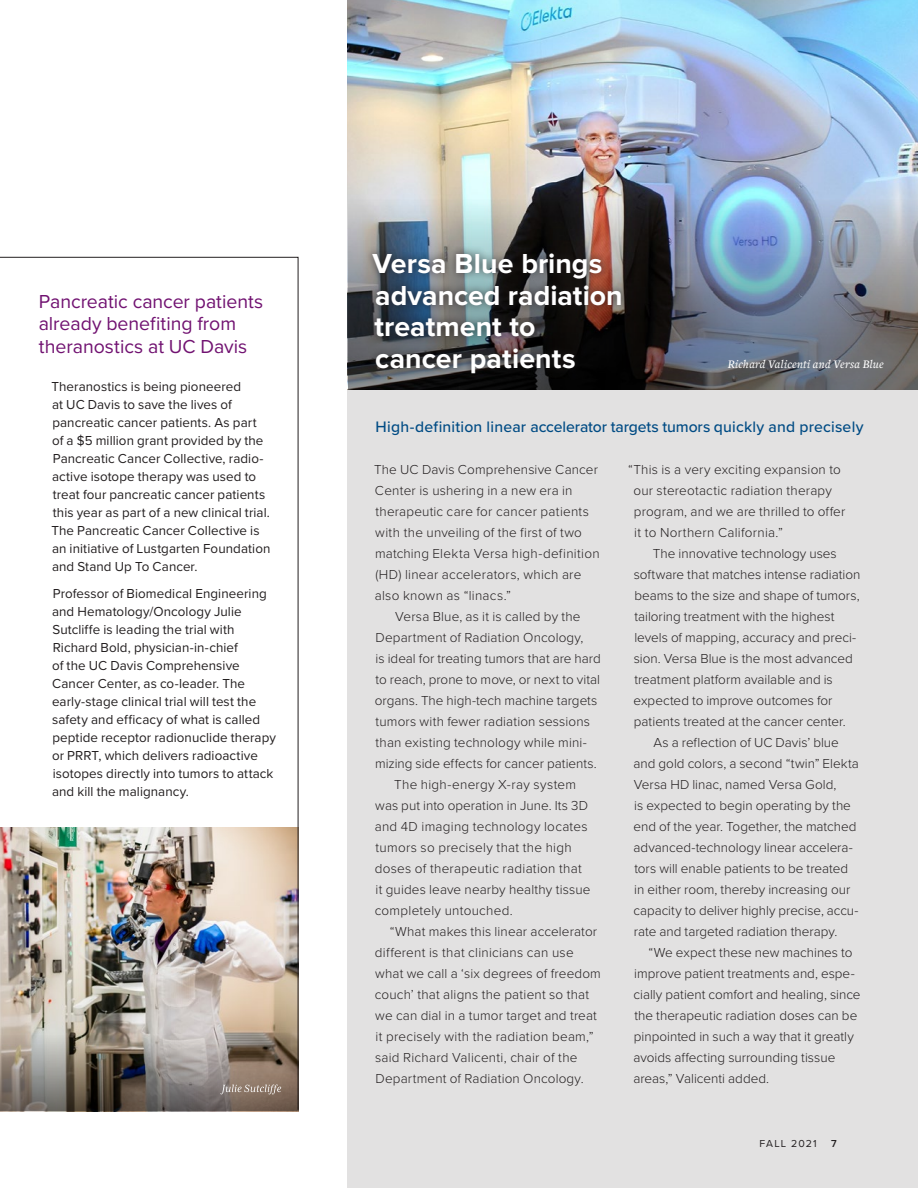
<style>
.page{position:relative;width:918px;height:1188px;background:#fff}
.page>*{position:absolute;margin:0;border:0;box-sizing:border-box;transform-origin:0 0}
.Head_16pt{font:700 28.5px/31.5px "Proxima Nova";color:#fff}
.subhead-articles{font:19.5px/22.5px "Proxima Nova";color:#711271}
.Intro_sans_12_18{font:500 15.75px "Proxima Nova";letter-spacing:.01em;color:#004b84}
.Body_Text_9_ProxNova{font:300 13.5px/21px "Proxima Nova";letter-spacing:.005em;color:#231f20}
.t1{font:13.5px/18px "Proxima Nova";letter-spacing:.005em;color:#231f20}
.Caption_Photo_names{font:italic 500 12px "Freight Text Pro";letter-spacing:.015em;color:#fff}
.t2{font:10.5px "Proxima Nova";letter-spacing:.11em;color:#231f20}
.t3{font:600 10.5px "Proxima Nova";color:#231f20}
</style>
<div class="page">
<div style="left:348px;top:354px;width:570px;height:834px;background:#e2e1e1"></div>
<img style="left:348px;top:0;width:570px;height:191px">
<img style="left:348px;top:191px;width:570px;height:199px">
<div style="left:366px;top:245px;width:263px;height:135px;background:#231f20;opacity:.75"></div>
<svg style="left:0;top:257px;width:298px;height:777px"></svg>
<svg style="left:0;top:1034px;width:298px;height:77px;background:#80766d"></svg>
<svg style="left:220px;top:1085px;width:61px;height:9px"></svg>
<svg style="left:36px;top:384px;width:3px;height:4px"></svg>
<p class="subhead-articles" style="left:39px;top:289px;width:226px">Pancreatic cancer patients already benefiting from theranostics at UC Davis</p>
<p class="t1" style="left:51px;top:377px;width:220px">Theranostics is being pioneered<br>at UC Davis to save the lives of pancreatic cancer patients. As part of a $5 million grant provided by the Pancreatic Cancer Collective, radio&shy;active isotope therapy was used to treat four pancreatic cancer patients this year as part of a new clinical trial.<br>The Pancreatic Cancer Collective is an initiative of Lustgarten Foundation and Stand Up To Cancer.</p>
<p class="t1" style="left:52px;top:584px;width:225px">Professor of Biomedical Engineering and Hematology/Oncology Julie Sutcliffe is leading the trial with Richard Bold, physician-in-chief<br>of the UC Davis Comprehensive Cancer Center, as co-leader. The early-stage clinical trial will test the safety and efficacy of what is called peptide receptor radionuclide therapy or PRRT, which delivers radioactive isotopes directly into tumors to attack and kill the malignancy.</p>
<p class="Head_16pt" style="left:372px;top:248px;width:252px">Versa Blue brings advanced radiation treatment to cancer patients</p>
<p class="Caption_Photo_names" style="left:728px;top:357px;width:158px">Richard Valicenti and Versa Blue</p>
<p class="Intro_sans_12_18" style="left:376px;top:415px;width:489px">High-definition linear accelerator targets tumors quickly and precisely</p>
<p class="Body_Text_9_ProxNova" style="left:374px;top:458px;width:227px">The UC Davis Comprehensive Cancer Center is ushering in a new era in therapeutic care for cancer patients with the unveiling of the first of two matching Elekta Versa high-definition (HD) linear accelerators, which are also known as “linacs.”</p>
<p class="Body_Text_9_ProxNova" style="left:375px;top:605px;width:227px;text-indent:21px">Versa Blue, as it is called by the Department of Radiation Oncology,<br>is ideal for treating tumors that are hard to reach, prone to move, or next to vital organs. The high-tech machine targets tumors with fewer radiation sessions than existing technology while mini&shy;mizing side effects for cancer patients.</p>
<p class="Body_Text_9_ProxNova" style="left:375px;top:773px;width:217px;text-indent:19px">The high-energy X-ray system was put into operation in June. Its 3D and 4D imaging technology locates tumors so precisely that the high doses of therapeutic radiation that it guides leave nearby healthy tissue completely untouched.</p>
<p class="Body_Text_9_ProxNova" style="left:375px;top:920px;width:228px;text-indent:15px">“What makes this linear accelerator different is that clinicians can use what we call a ‘six degrees of freedom couch’ that aligns the patient so that we can dial in a tumor target and treat it precisely with the radiation beam,” said Richard Valicenti, chair of the Department of Radiation Oncology.</p>
<p class="Body_Text_9_ProxNova" style="left:634px;top:458px;width:213px;text-indent:-5px">“This is a very exciting expansion to our stereotactic radiation therapy program, and we are thrilled to offer it to Northern California.”</p>
<p class="Body_Text_9_ProxNova" style="left:634px;top:542px;width:228px;text-indent:19px">The innovative technology uses software that matches intense radiation beams to the size and shape of tumors, tailoring treatment with the highest levels of mapping, accuracy and preci&shy;sion. Versa Blue is the most advanced treatment platform available and is expected to improve outcomes for patients treated at the cancer center.</p>
<p class="Body_Text_9_ProxNova" style="left:634px;top:731px;width:227px;text-indent:20px">As a reflection of UC Davis’ blue and gold colors, a second “twin” Elekta Versa HD linac, named Versa Gold,<br>is expected to begin operating by the end of the year. Together, the matched advanced-technology linear accelera&shy;tors will enable patients to be treated in either room, thereby increasing our capacity to deliver highly precise, accu&shy;rate and targeted radiation therapy.</p>
<p class="Body_Text_9_ProxNova" style="left:634px;top:941px;width:229px;text-indent:15px">“We expect these new machines to improve patient treatments and, espe&shy;cially patient comfort and healing, since the therapeutic radiation doses can be pinpointed in such a way that it greatly avoids affecting surrounding tissue areas,” Valicenti added.</p>
<p class="t2" style="left:759px;top:1135px;width:59px">FALL 2021</p>
<p class="t3" style="left:831px;top:1137px;width:7px">7</p>
</div>
